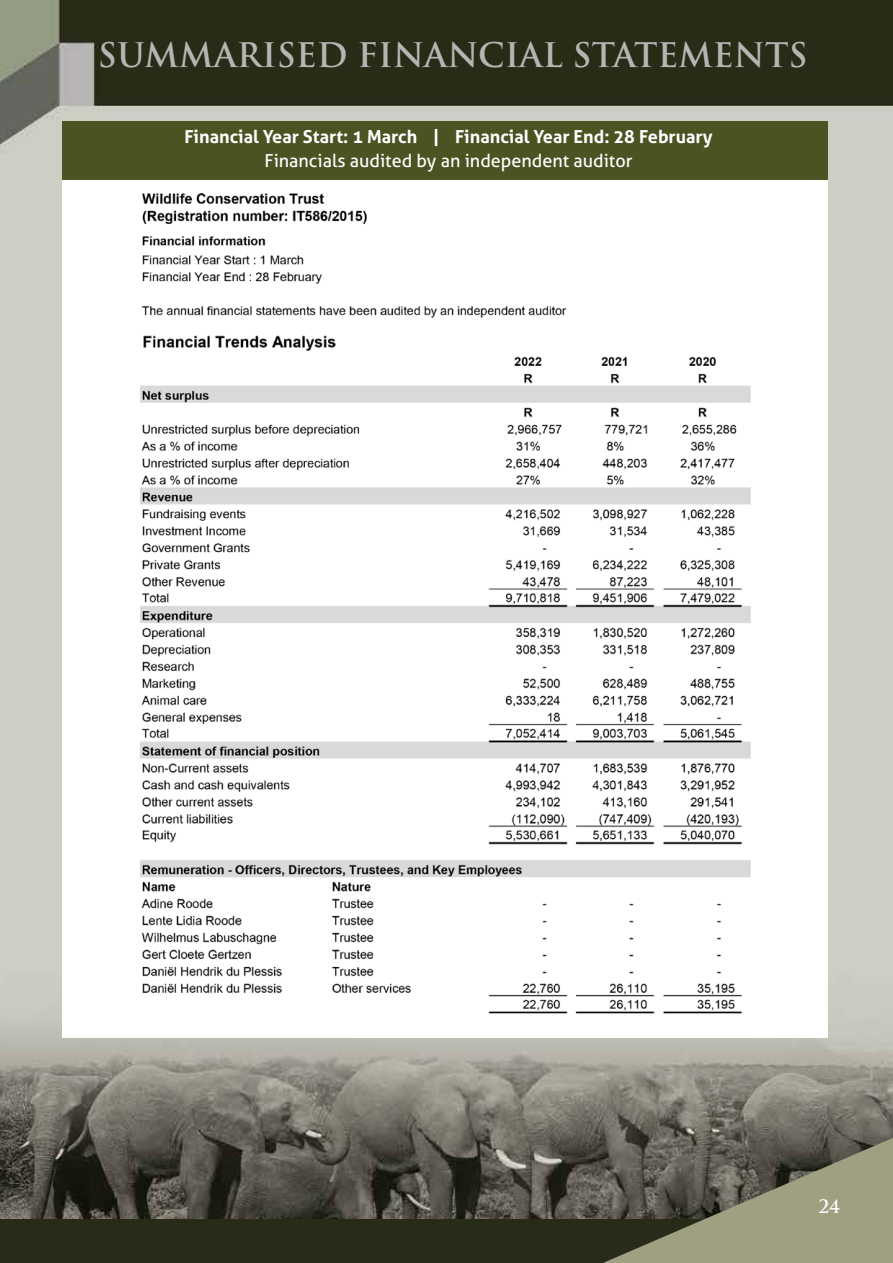
<style>
.page{position:relative;width:893px;height:1263px;background:#fff}
.page>*{position:absolute;margin:0;border:0;box-sizing:border-box;transform-origin:0 0}
.t1{font:700 33px "Trajan Pro";color:#b7b4b4}
.t2{font:700 18px "Aller";color:#fff}
.t3{font:18px "Aller";color:#fff}
.t4{font:700 18px "Trajan Pro";color:#fff}
</style>
<div class="page">
<img style="left:0;top:0;width:893px;height:1219px">
<div style="left:0;top:1219px;width:893px;height:44px;background:#282b17"></div>
<svg style="left:603px;top:1138px;width:290px;height:125px;background:#787863"></svg>
<div style="left:62px;top:121px;width:766px;height:916px;background:#fff"></div>
<div style="left:62px;top:121px;width:766px;height:58px;background:#4c5323"></div>
<img style="left:140px;top:193px;width:611px;height:821px">
<h1 class="t1" style="left:98px;top:35px;width:711px">SUMMARISED FINANCIAL STATEMENTS</h1>
<p class="t2" style="left:185px;top:125px;width:530px">Financial Year Start: 1 March | Financial Year End: 28 February</p>
<p class="t3" style="left:265px;top:149px;width:369px">Financials audited by an independent auditor</p>
<p class="t4" style="left:818px;top:1195px;width:23px">24</p>
</div>
